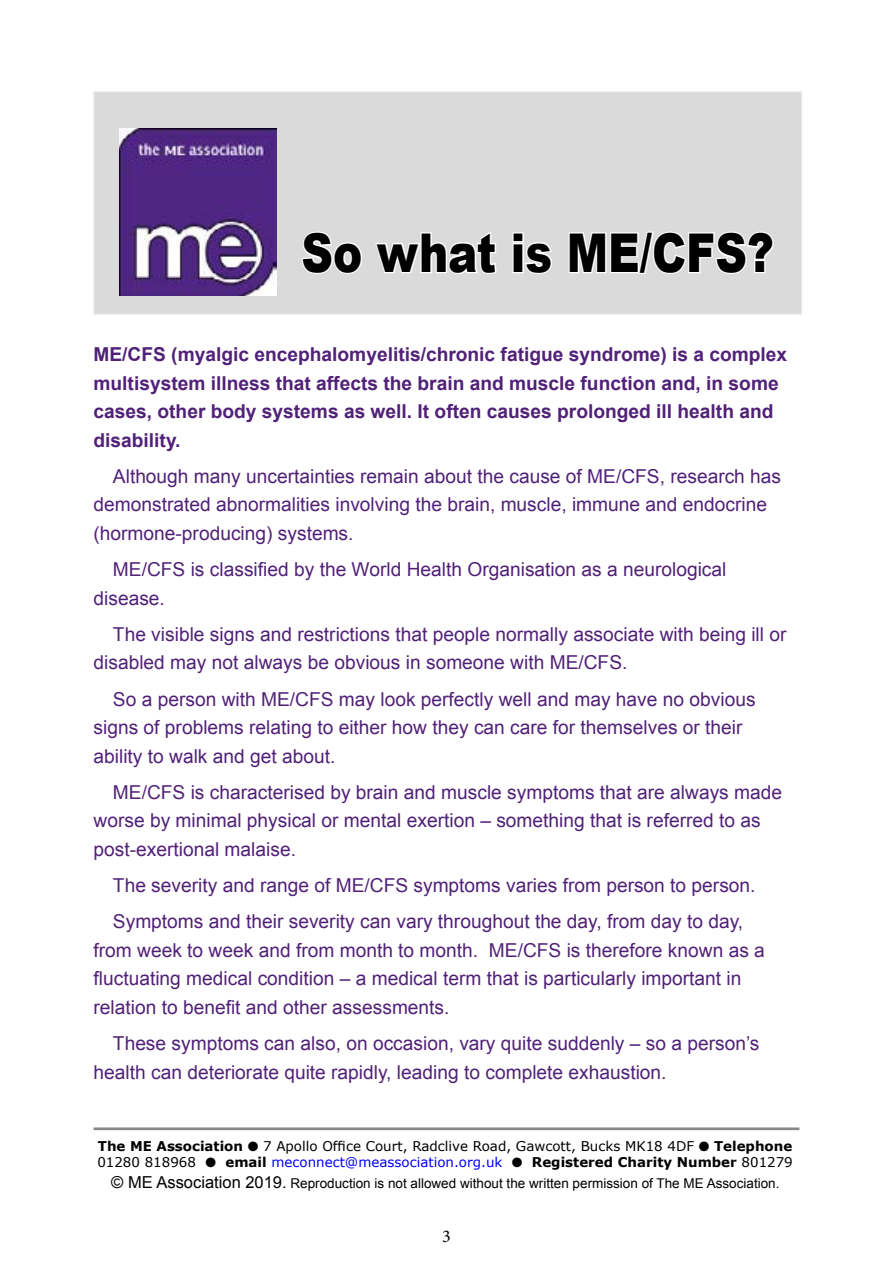
<style>
.page{position:relative;width:893px;height:1263px;background:#fff}
.page>*{position:absolute;margin:0;border:0;box-sizing:border-box;transform-origin:0 0}
.t1{font:900 53.4px "Arial";color:#000;scale:.82 1}
.t2{font:19.2px/28.5px "Arial";color:#512178}
.t3{font:700 19.2px/28.5px "Arial";color:#512178}
.t4{font:18px "Minion Pro";color:#000}
.t5{font:13.5px "Arial";color:#000}
.t6{font:13.35px/16px "Verdana";color:#000}
.s1{font-weight:700}
.s2{color:#00f}
.s3{font-size:16.5px}
</style>
<div class="page">
<div style="left:93px;top:91px;width:709px;height:224px;background:#dadada;border:1px solid #ededed"></div>
<svg style="left:301px;top:231px;width:61px;height:43px"></svg>
<svg style="left:375px;top:231px;width:122px;height:43px"></svg>
<svg style="left:512px;top:232px;width:40px;height:42px"></svg>
<svg style="left:568px;top:231px;width:206px;height:43px"></svg>
<hr style="left:94px;top:1127px;width:705px;height:3px;background:#878787">
<img style="left:119px;top:129px;width:158px;height:166px">
<h1 class="t1" style="left:301px;top:214px;width:577px">So what is ME/CFS?</h1>
<p class="t3" style="left:94px;top:341px;width:695px">ME/CFS (myalgic encephalomyelitis/chronic fatigue syndrome) is a complex multisystem illness that affects the brain and muscle function and, in some cases, other body systems as well. It often causes prolonged ill health and disability.</p>
<p class="t2" style="left:94px;top:462px;width:689px;text-indent:19px">Although many uncertainties remain about the cause of ME/CFS, research has demonstrated abnormalities involving the brain, muscle, immune and endocrine (hormone-producing) systems.</p>
<p class="t2" style="left:94px;top:555px;width:634px;text-indent:19px">ME/CFS is classified by the World Health Organisation as a neurological disease.</p>
<p class="t2" style="left:94px;top:620px;width:694px;text-indent:19px">The visible signs and restrictions that people normally associate with being ill or disabled may not always be obvious in someone with ME/CFS.</p>
<p class="t2" style="left:94px;top:685px;width:663px;text-indent:19px">So a person with ME/CFS may look perfectly well and may have no obvious signs of problems relating to either how they can care for themselves or their ability to walk and get about.</p>
<p class="t2" style="left:94px;top:778px;width:690px;text-indent:19px">ME/CFS is characterised by brain and muscle symptoms that are always made worse by minimal physical or mental exertion – something that is referred to as post-exertional malaise.</p>
<p class="t2" style="left:113px;top:867px;width:644px;line-height:36.3px">The severity and range of ME/CFS symptoms varies from person to person.<br>Symptoms and their severity can vary throughout the day, from day to day,</p>
<p class="t2" style="left:94px;top:936px;width:673px">from week to week and from month to month. ME/CFS is therefore known as a fluctuating medical condition – a medical term that is particularly important in relation to benefit and other assessments.</p>
<p class="t2" style="left:94px;top:1029px;width:667px;text-indent:19px">These symptoms can also, on occasion, vary quite suddenly – so a person’s health can deteriorate quite rapidly, leading to complete exhaustion.</p>
<p class="t6" style="left:97px;top:1138px;width:697px"><span class="s1">The ME Association</span> ● 7 Apollo Office Court, Radclive Road, Gawcott, Bucks MK18 4DF ● <span class="s1">Telephone<br></span>01280 818968 ● <span class="s1">email</span> <span class="s2">meconnect@meassociation.org.uk</span> ● <span class="s1">Registered Charity Number</span> 801279</p>
<p class="t5" style="left:111px;top:1174px;width:670px"><span class="s3">© ME Association 2019.</span> Reproduction is not allowed without the written permission of The ME Association.</p>
<p class="t4" style="left:442px;top:1224px;width:10px">3</p>
</div>
